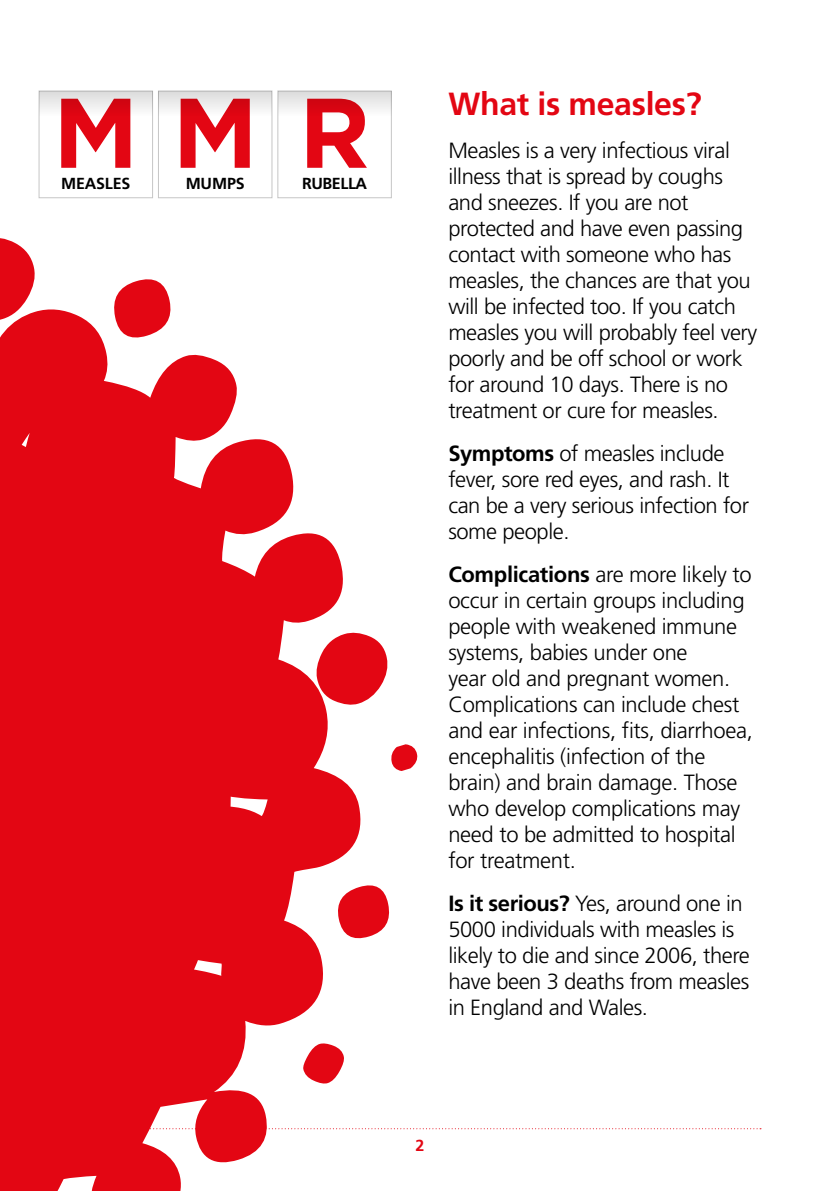
<style>
.page{position:relative;width:840px;height:1191px;background:#fff}
.page>*{position:absolute;margin:0;border:0;box-sizing:border-box;transform-origin:0 0}
.t1{font:700 98.6px "Gotham";color:#e30613}
.t2{font:700 32px "Frutiger LT Pro";letter-spacing:-.01em;color:#e30613}
.t3{font:300 22px/26px "Frutiger LT Pro";letter-spacing:-.02em;color:#000}
.body{font:700 16px "Frutiger LT Pro";letter-spacing:-.01em;color:#000}
.t4{font:700 16px "Frutiger LT Pro";color:#e30613}
.s1{font-weight:700}
</style>
<div class="page">
<svg style="left:419px;top:1128px;width:341px;height:1px"></svg>
<svg style="left:0;top:238px;width:418px;height:892px"></svg>
<svg style="left:0;top:343px;width:270px;height:848px;fill:#e30613"></svg>
<div style="left:39px;top:90px;width:114px;height:108px;border:1px solid #c6c6c6"></div>
<div style="left:158px;top:90px;width:114px;height:108px;border:1px solid #c6c6c6"></div>
<div style="left:277px;top:90px;width:114px;height:108px;border:1px solid #c6c6c6"></div>
<svg style="left:39px;top:91px;width:113px;height:25px;fill:#ececec"></svg>
<svg style="left:158px;top:91px;width:113px;height:25px;fill:#ececec"></svg>
<svg style="left:278px;top:91px;width:113px;height:25px;fill:#ececec"></svg>
<h2 class="t1" style="left:53px;top:76px;width:319px">M M R</h2>
<p class="body" style="left:61px;top:174px;width:71px">MEASLES</p>
<p class="body" style="left:185px;top:174px;width:60px">MUMPS</p>
<p class="body" style="left:302px;top:174px;width:67px">RUBELLA</p>
<h1 class="t2" style="left:448px;top:85px;width:255px">What is measles?</h1>
<p class="t3" style="left:448px;top:137px;width:310px">Measles is a very infectious viral illness that is spread by coughs and sneezes. If you are not protected and have even passing contact with someone who has measles, the chances are that you will be infected too. If you catch measles you will probably feel very poorly and be off school or work for around 10 days. There is no treatment or cure for measles.</p>
<p class="t3" style="left:448px;top:440px;width:302px"><span class="s1">Symptoms</span> of measles include fever, sore red eyes, and rash. It can be a very serious infection for some people.</p>
<p class="t3" style="left:448px;top:561px;width:306px"><span class="s1">Complications</span> are more likely to occur in certain groups including people with weakened immune systems, babies under one<br>year old and pregnant women.<br>Complications can include chest and ear infections, fits, diarrhoea, encephalitis (infection of the brain) and brain damage. Those who develop complications may need to be admitted to hospital for treatment.</p>
<p class="t3" style="left:448px;top:890px;width:303px"><span class="s1">Is it serious?</span> Yes, around one in<br>5000 individuals with measles is likely to die and since 2006, there have been 3 deaths from measles in England and Wales.</p>
<p class="t4" style="left:415px;top:1135px;width:10px">2</p>
</div>
